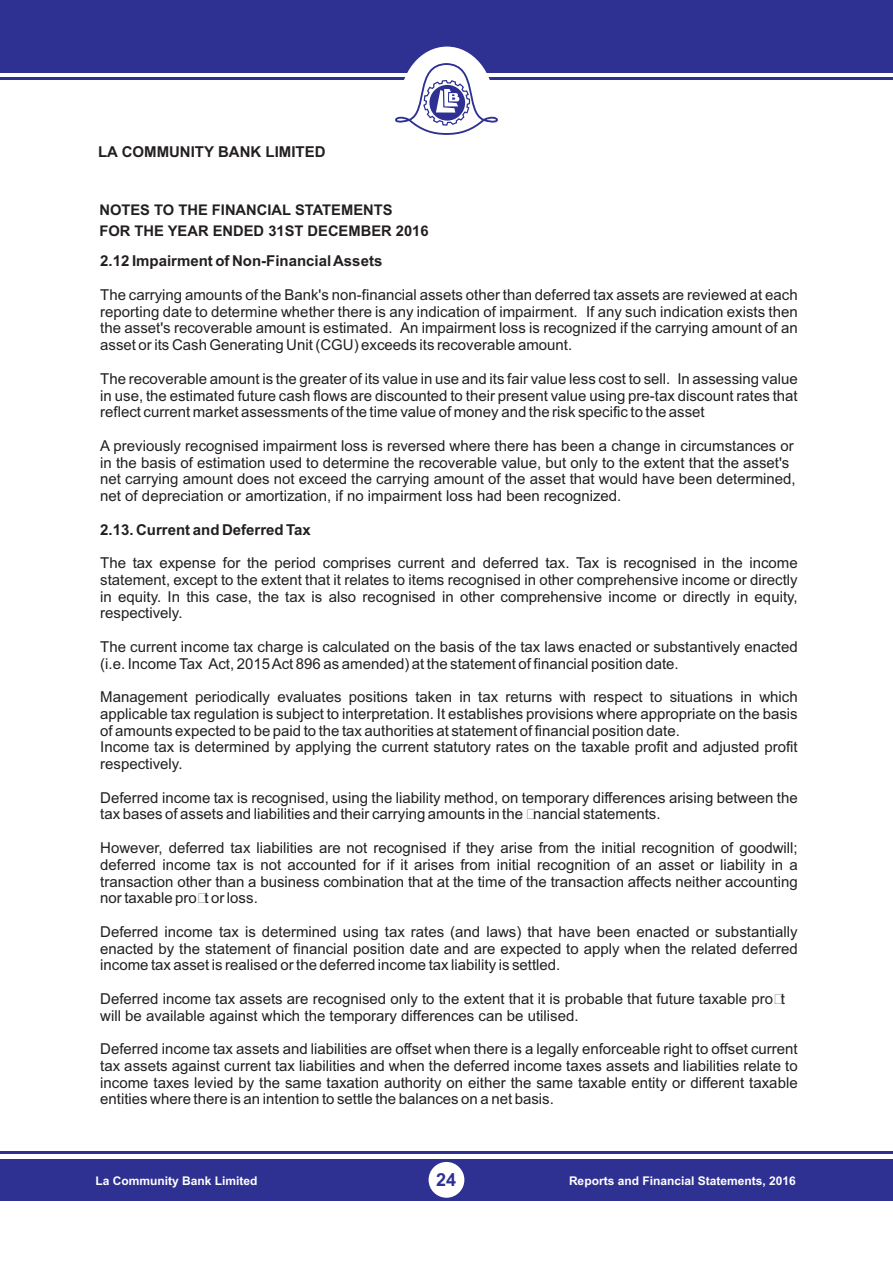
<style>
.page{position:relative;width:893px;height:1263px;background:#fff}
.page>*{position:absolute;margin:0;border:0;box-sizing:border-box;transform-origin:0 0}
.t1{font:700 18px "Arial";color:#2e3092}
.t2{font:15px/16.8px "Arial";color:#231f20;text-align:justify}
.t3{font:700 15px "Arial";color:#231f20}
.t4{font:700 14.7px/20.9px "Arial";color:#231f20}
.t5{font:700 12px "Arial";color:#fff}
</style>
<div class="page">
<div style="left:0;top:0;width:893px;height:73px;background:#2e3092"></div>
<hr style="left:0;top:77px;width:893px;height:3px;background:#2e3092">
<div style="left:0;top:1159px;width:893px;height:41px;background:#2e3092"></div>
<div style="left:400px;top:47px;width:94px;height:114px;background:#fff;border-radius:50%"></div>
<svg style="left:395px;top:62px;width:103px;height:73px"></svg>
<hr style="left:0;top:1151px;width:893px;height:3px;background:#2e3092">
<div style="left:429px;top:1162px;width:35px;height:36px;background:#fff;border-radius:50%"></div>
<p class="t3" style="left:98px;top:146px;width:229px">LA COMMUNITY BANK LIMITED</p>
<p class="t4" style="left:99px;top:201px;width:331px">NOTES TO THE FINANCIAL STATEMENTS<br>FOR THE YEAR ENDED 31ST DECEMBER 2016</p>
<p class="t3" style="left:100px;top:255px;width:284px">2.12 Impairment of Non-Financial Assets</p>
<p class="t2" style="left:100px;top:288px;width:699px">The carrying amounts of the Bank's non-financial assets other than deferred tax assets are reviewed at each reporting date to determine whether there is any indication of impairment. If any such indication exists then the asset's recoverable amount is estimated. An impairment loss is recognized if the carrying amount of an asset or its Cash Generating Unit (CGU) exceeds its recoverable amount.</p>
<p class="t2" style="left:100px;top:371px;width:699px">The recoverable amount is the greater of its value in use and its fair value less cost to sell. In assessing value in use, the estimated future cash flows are discounted to their present value using pre-tax discount rates that reflect current market assessments of the time value of money and the risk specific to the asset</p>
<p class="t2" style="left:100px;top:438px;width:697px;text-align:left">A previously recognised impairment loss is reversed where there has been a change in circumstances or in the basis of estimation used to determine the recoverable value, but only to the extent that the asset's net carrying amount does not exceed the carrying amount of the asset that would have been determined, net of depreciation or amortization, if no impairment loss had been recognized.</p>
<p class="t3" style="left:100px;top:524px;width:212px">2.13. Current and Deferred Tax</p>
<p class="t2" style="left:100px;top:556px;width:699px">The tax expense for the period comprises current and deferred tax. Tax is recognised in the income statement, except to the extent that it relates to items recognised in other comprehensive income or directly in equity. In this case, the tax is also recognised in other comprehensive income or directly in equity, respectively.</p>
<p class="t2" style="left:100px;top:640px;width:699px">The current income tax charge is calculated on the basis of the tax laws enacted or substantively enacted (i.e. Income Tax Act, 2015 Act 896 as amended) at the statement of financial position date.</p>
<p class="t2" style="left:100px;top:690px;width:699px;text-align:left">Management periodically evaluates positions taken in tax returns with respect to situations in which applicable tax regulation is subject to interpretation. It establishes provisions where appropriate on the basis of amounts expected to be paid to the tax authorities at statement of financial position date.<br>Income tax is determined by applying the current statutory rates on the taxable profit and adjusted profit respectively.</p>
<p class="t2" style="left:100px;top:790px;width:699px">Deferred income tax is recognised, using the liability method, on temporary differences arising between the tax bases of assets and liabilities and their carrying amounts in the ?nancial statements.</p>
<p class="t2" style="left:100px;top:841px;width:699px">However, deferred tax liabilities are not recognised if they arise from the initial recognition of goodwill; deferred income tax is not accounted for if it arises from initial recognition of an asset or liability in a transaction other than a business combination that at the time of the transaction affects neither accounting nor taxable pro?t or loss.</p>
<p class="t2" style="left:100px;top:924px;width:699px">Deferred income tax is determined using tax rates (and laws) that have been enacted or substantially enacted by the statement of financial position date and are expected to apply when the related deferred income tax asset is realised or the deferred income tax liability is settled.</p>
<p class="t2" style="left:100px;top:991px;width:686px">Deferred income tax assets are recognised only to the extent that it is probable that future taxable pro?t will be available against which the temporary differences can be utilised.</p>
<p class="t2" style="left:100px;top:1042px;width:699px">Deferred income tax assets and liabilities are offset when there is a legally enforceable right to offset current tax assets against current tax liabilities and when the deferred income taxes assets and liabilities relate to income taxes levied by the same taxation authority on either the same taxable entity or different taxable entities where there is an intention to settle the balances on a net basis.</p>
<p class="t5" style="left:95px;top:1176px;width:164px">La Community Bank Limited</p>
<p class="t1" style="left:436px;top:1173px;width:22px">24</p>
<p class="t5" style="left:569px;top:1176px;width:228px">Reports and Financial Statements, 2016</p>
</div>
